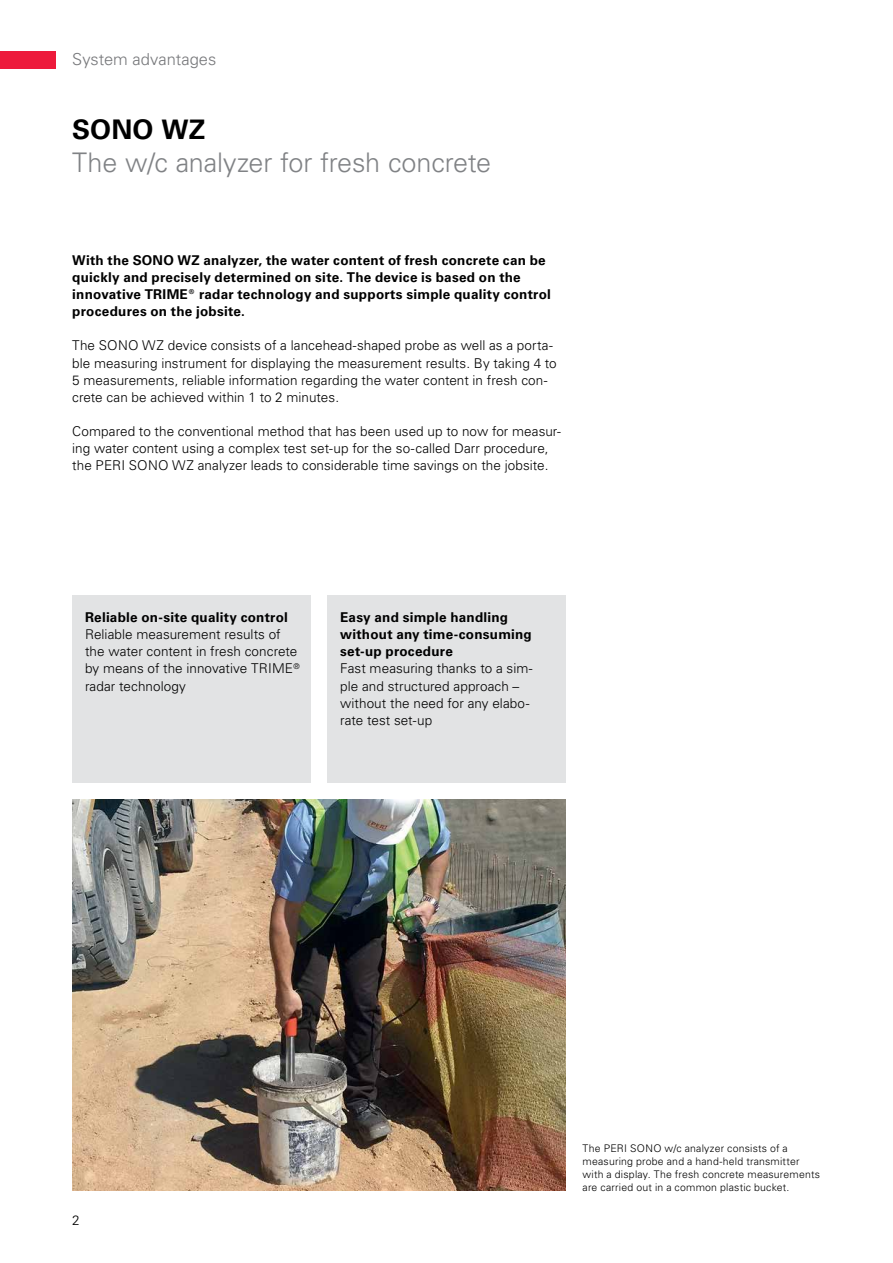
<style>
.page{position:relative;width:893px;height:1263px;background:#fff}
.page>*{position:absolute;margin:0;border:0;box-sizing:border-box;transform-origin:0 0}
.t1{font:300 27px "Univers LT Pro";letter-spacing:-.01em;color:#808285}
.t2{font:700 27px "Univers LT Pro";letter-spacing:.005em;color:#000}
.t3{font:300 16.5px "Univers LT Pro";color:#77787b}
.t4{font:300 13.5px/17.1px "Univers LT Pro";letter-spacing:.005em;color:#000}
.t5{font:700 13.5px/17.1px "Univers LT Pro";letter-spacing:.02em;color:#000}
.t6{font:300 10.5px/12.8px "Univers LT Pro";letter-spacing:.02em;color:#000}
</style>
<div class="page">
<div style="left:0;top:51px;width:55px;height:17px;background:#ed1a3b"></div>
<div style="left:72px;top:595px;width:238px;height:187px;background:#e2e3e4"></div>
<div style="left:327px;top:595px;width:239px;height:187px;background:#e2e3e4"></div>
<img style="left:72px;top:799px;width:494px;height:392px">
<p class="t3" style="left:72px;top:50px;width:146px">System advantages</p>
<h1 class="t2" style="left:72px;top:113px;width:135px">SONO WZ</h1>
<h1 class="t1" style="left:72px;top:147px;width:420px">The w/c analyzer for fresh concrete</h1>
<p class="t5" style="left:72px;top:252px;width:480px">With the SONO WZ analyzer, the water content of fresh concrete can be quickly and precisely determined on site. The device is based on the innovative TRIME®radar technology and supports simple quality control procedures on the jobsite.</p>
<p class="t4" style="left:72px;top:337px;width:486px">The SONO WZ device consists of a lancehead-shaped probe as well as a porta&shy;ble measuring instrument for displaying the measurement results. By taking 4 to 5 measurements, reliable information regarding the water content in fresh con&shy;crete can be achieved within 1 to 2 minutes.</p>
<p class="t4" style="left:72px;top:423px;width:490px">Compared to the conventional method that has been used up to now for measur&shy;ing water content using a complex test set-up for the so-called Darr procedure, the PERI SONO WZ analyzer leads to considerable time savings on the jobsite.</p>
<p class="t5" style="left:85px;top:609px;width:204px">Reliable on-site quality control</p>
<p class="t4" style="left:85px;top:626px;width:216px">Reliable measurement results of the water content in fresh concrete by means of the innovative TRIME<sup>® </sup>radar technology</p>
<p class="t5" style="left:340px;top:609px;width:193px">Easy and simple handling without any time-consuming set-up procedure</p>
<p class="t4" style="left:340px;top:660px;width:194px">Fast measuring thanks to a sim&shy;ple and structured approach – without the need for any elabo&shy;rate test set-up</p>
<p class="t4" style="left:72px;top:1211px;width:9px">2</p>
<p class="t6" style="left:583px;top:1142px;width:239px">The PERI SONO w/c analyzer consists of a measuring probe and a hand-held transmitter with a display. The fresh concrete measurements are carried out in a common plastic bucket.</p>
</div>
